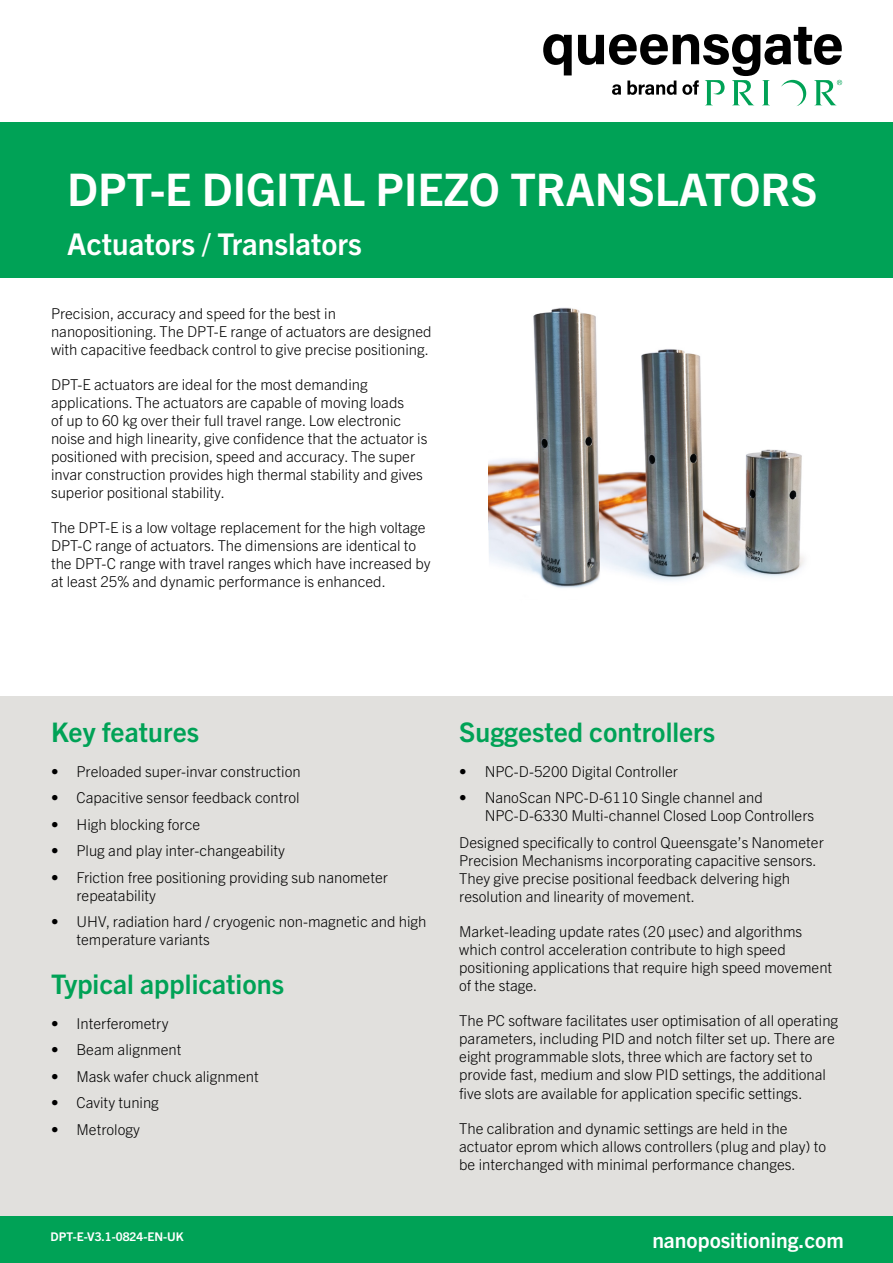
<style>
.page{position:relative;width:893px;height:1263px;background:#fff}
.page>*{position:absolute;margin:0;border:0;box-sizing:border-box;transform-origin:0 0}
.t1{font:700 45px "Trade Gothic Next LT Pro";color:#fff}
.t2{font:700 30px "Trade Gothic Next LT Pro";color:#fff}
.t3{font:700 27px "Trade Gothic Next LT Pro";color:#00a256}
.t4{font:700 21px "Trade Gothic Next LT Pro";color:#fff}
.t5{font:300 15px/18px "Trade Gothic Next LT Pro";color:#000}
.t6{font:700 12px "Trade Gothic Next LT Pro";color:#fff}
</style>
<div class="page">
<div style="left:0;top:122px;width:893px;height:155px;background:#00a256"></div>
<div style="left:0;top:1216px;width:893px;height:47px;background:#00a256"></div>
<svg style="left:543px;top:34px;width:29px;height:41px"></svg>
<svg style="left:578px;top:27px;width:264px;height:79px"></svg>
<div style="left:0;top:696px;width:893px;height:520px;background:#e1e0dd"></div>
<img style="left:488px;top:307px;width:317px;height:281px">
<h1 class="t1" style="left:67px;top:158px;width:752px">DPT-E DIGITAL PIEZO TRANSLATORS</h1>
<h2 class="t2" style="left:67px;top:223px;width:296px">Actuators / Translators</h2>
<p class="t5" style="left:51px;top:303px;width:382px">Precision, accuracy and speed for the best in nanopositioning. The DPT-E range of actuators are designed with capacitive feedback control to give precise positioning.</p>
<p class="t5" style="left:51px;top:374px;width:378px">DPT-E actuators are ideal for the most demanding applications. The actuators are capable of moving loads<br>of up to 60 kg over their full travel range. Low electronic noise and high linearity, give confidence that the actuator is positioned with precision, speed and accuracy. The super invar construction provides high thermal stability and gives superior positional stability.</p>
<p class="t5" style="left:51px;top:517px;width:381px">The DPT-E is a low voltage replacement for the high voltage DPT-C range of actuators. The dimensions are identical to the DPT-C range with travel ranges which have increased by at least 25% and dynamic performance is enhanced.</p>
<h3 class="t3" style="left:51px;top:713px;width:150px">Key features</h3>
<p class="t5" style="left:51px;top:761px;width:251px">• Preloaded super-invar construction</p>
<p class="t5" style="left:51px;top:788px;width:250px">• Capacitive sensor feedback control</p>
<p class="t5" style="left:51px;top:814px;width:151px">• High blocking force</p>
<p class="t5" style="left:51px;top:841px;width:235px">• Plug and play inter-changeability</p>
<p class="t5" style="left:77px;top:867px;width:313px;text-indent:-26px">• Friction free positioning providing sub nanometer repeatability</p>
<p class="t5" style="left:77px;top:912px;width:351px;text-indent:-26px">• UHV, radiation hard / cryogenic non-magnetic and high temperature variants</p>
<h3 class="t3" style="left:51px;top:965px;width:235px">Typical applications</h3>
<p class="t5" style="left:51px;top:1013px;width:119px">• Interferometry</p>
<p class="t5" style="left:51px;top:1040px;width:132px">• Beam alignment</p>
<p class="t5" style="left:51px;top:1066px;width:209px">• Mask wafer chuck alignment</p>
<p class="t5" style="left:51px;top:1093px;width:109px">• Cavity tuning</p>
<p class="t5" style="left:51px;top:1119px;width:90px">• Metrology</p>
<p class="t6" style="left:51px;top:1229px;width:135px">DPT-E-V3.1-0824-EN-UK</p>
<h3 class="t3" style="left:459px;top:713px;width:257px">Suggested controllers</h3>
<p class="t5" style="left:459px;top:761px;width:220px">• NPC-D-5200 Digital Controller</p>
<p class="t5" style="left:485px;top:788px;width:331px;text-indent:-26px">• NanoScan NPC-D-6110 Single channel and<br>NPC-D-6330 Multi-channel Closed Loop Controllers</p>
<p class="t5" style="left:459px;top:832px;width:366px">Designed specifically to control Queensgate’s Nanometer Precision Mechanisms incorporating capacitive sensors.<br>They give precise positional feedback delvering high resolution and linearity of movement.</p>
<p class="t5" style="left:459px;top:921px;width:375px">Market-leading update rates (20 μsec) and algorithms which control acceleration contribute to high speed positioning applications that require high speed movement of the stage.</p>
<p class="t5" style="left:459px;top:1010px;width:381px">The PC software facilitates user optimisation of all operating parameters, including PID and notch filter set up. There are eight programmable slots, three which are factory set to provide fast, medium and slow PID settings, the additional</p>
<p class="t5" style="left:459px;top:1084px;width:345px">five slots are available for application specific settings.</p>
<p class="t5" style="left:459px;top:1119px;width:368px">The calibration and dynamic settings are held in the actuator eprom which allows controllers (plug and play) to be interchanged with minimal performance changes.</p>
<h3 class="t4" style="left:652px;top:1226px;width:193px">nanopositioning.com</h3>
</div>
